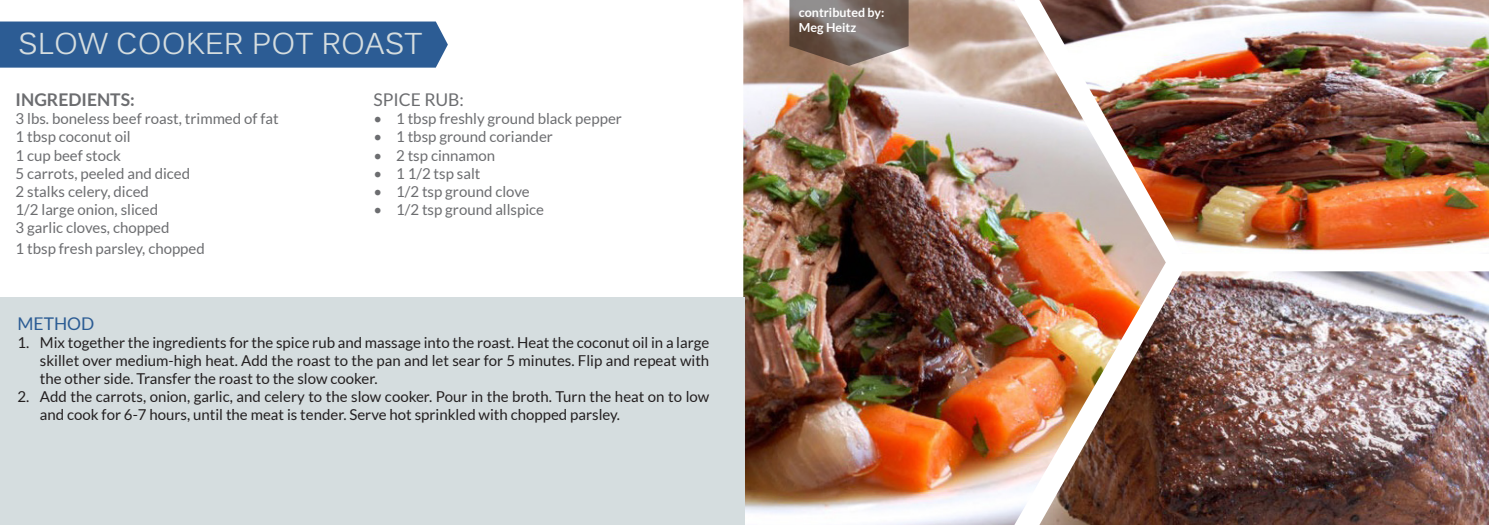
<style>
.page{position:relative;width:1489px;height:525px;background:#fff}
.page>*{position:absolute;margin:0;border:0;box-sizing:border-box;transform-origin:0 0}
.t1{font:30px "Kalinga";color:#d5dddf}
.Heading_2{font:700 17.5px "Lato";color:#6c6d70}
.Heading_2-2{font:17.5px "Lato";color:#6c6d70}
.Body{font:17.5px "Lato";color:#2c5c94}
.t2{font:15px/18px "Lato";color:#231f20;text-align:justify}
.Heading_2-3{font:15px "Lato";color:#6c6d70}
.Captions{font:700 12.5px "Lato";color:#fff}
</style>
<div class="page">
<img style="left:743px;top:0;width:422px;height:524px">
<img style="left:1039px;top:0;width:449px;height:253px">
<img style="left:1039px;top:271px;width:449px;height:253px">
<svg style="left:789px;top:0;width:119px;height:66px;background:#81726a"></svg>
<div style="left:0;top:298px;width:744px;height:226px;background:#d5dddf"></div>
<div style="left:0;top:21px;width:448px;height:47px;background:#2c5c94"></div>
<p class="t1" style="left:18px;top:24px;width:406px">SLOW COOKER POT ROAST</p>
<p class="Heading_2" style="left:16px;top:90px;width:121px">INGREDIENTS:</p>
<p class="Heading_2-3" style="left:16px;top:111px;width:264px">3 lbs. boneless beef roast, trimmed of fat</p>
<p class="Heading_2-3" style="left:16px;top:129px;width:117px">1 tbsp coconut oil</p>
<p class="Heading_2-3" style="left:16px;top:147px;width:107px">1 cup beef stock</p>
<p class="Heading_2-3" style="left:16px;top:165px;width:176px">5 carrots, peeled and diced</p>
<p class="Heading_2-3" style="left:16px;top:183px;width:135px">2 stalks celery, diced</p>
<p class="Heading_2-3" style="left:16px;top:201px;width:144px">1/2 large onion, sliced</p>
<p class="Heading_2-3" style="left:16px;top:219px;width:155px">3 garlic cloves, chopped</p>
<p class="Heading_2-3" style="left:16px;top:240px;width:191px">1 tbsp fresh parsley, chopped</p>
<p class="Heading_2-2" style="left:373px;top:90px;width:92px">SPICE RUB:</p>
<p class="Heading_2-3" style="left:373px;top:111px;width:250px">• 1 tbsp freshly ground black pepper</p>
<p class="Heading_2-3" style="left:373px;top:129px;width:181px">• 1 tbsp ground coriander</p>
<p class="Heading_2-3" style="left:373px;top:147px;width:123px">• 2 tsp cinnamon</p>
<p class="Heading_2-3" style="left:373px;top:165px;width:108px">• 1 1/2 tsp salt</p>
<p class="Heading_2-3" style="left:373px;top:183px;width:158px">• 1/2 tsp ground clove</p>
<p class="Heading_2-3" style="left:373px;top:201px;width:172px">• 1/2 tsp ground allspice</p>
<p class="Body" style="left:17px;top:313px;width:78px">METHOD</p>
<p class="t2" style="left:40px;top:333px;width:671px;text-indent:-22px">1. Mix together the ingredients for the spice rub and massage into the roast. Heat the coconut oil in a large skillet over medium-high heat. Add the roast to the pan and let sear for 5 minutes. Flip and repeat with the other side. Transfer the roast to the slow cooker.</p>
<p class="t2" style="left:40px;top:387px;width:671px;text-indent:-22px">2. Add the carrots, onion, garlic, and celery to the slow cooker. Pour in the broth. Turn the heat on to low and cook for 6-7 hours, until the meat is tender. Serve hot sprinkled with chopped parsley.</p>
<p class="Captions" style="left:798px;top:5px;width:87px">contributed by:</p>
<p class="Captions" style="left:798px;top:20px;width:59px">Meg Heitz</p>
</div>
